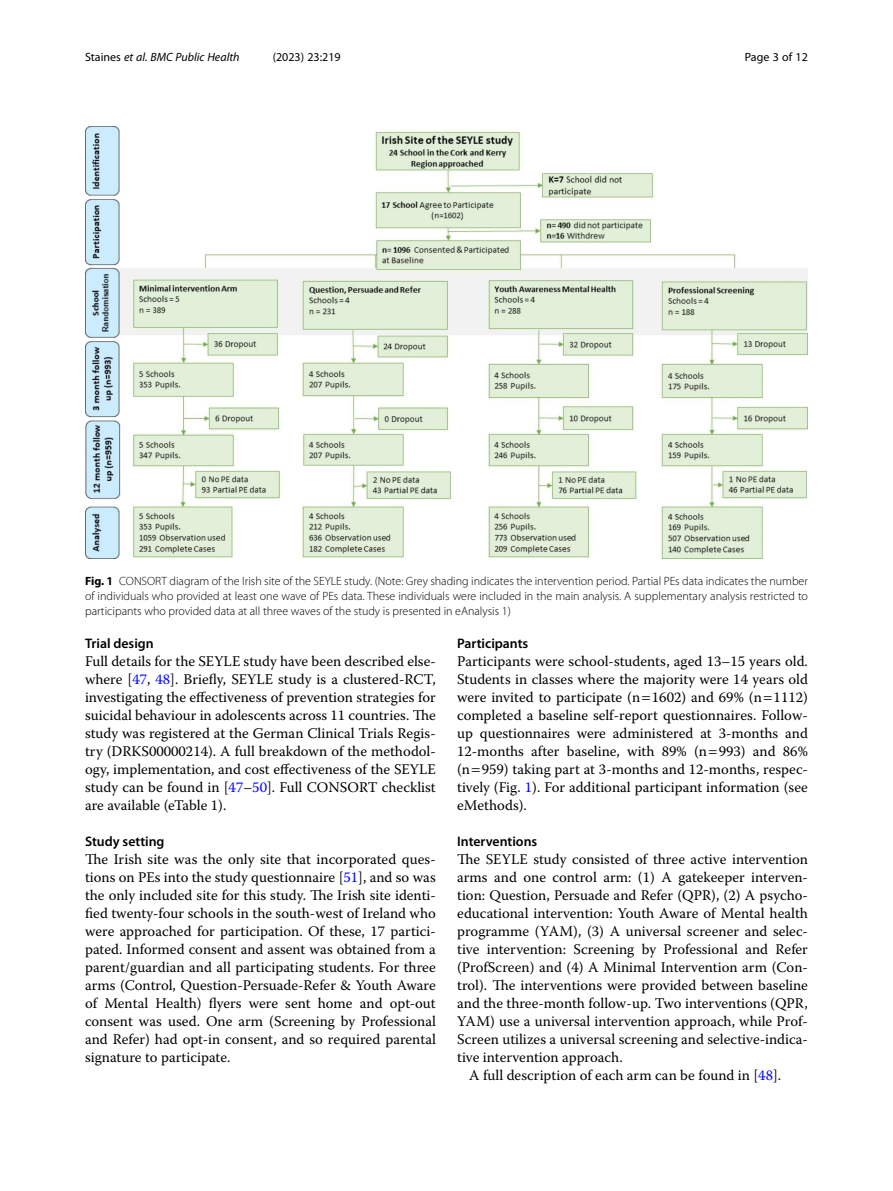
<style>
.page{position:relative;width:893px;height:1191px;background:#fff}
.page>*{position:absolute;margin:0;border:0;box-sizing:border-box;transform-origin:0 0}
.Body_Text{font:14.7px/18px "Warnock Pro";color:#000;text-align:justify}
.Body_Text_Indent{font:14.7px "Warnock Pro";color:#000}
.Head_2{font:600 13.8px "Myriad Pro";color:#000}
.Figure_Caption{font:300 12px/15px "Myriad Pro";color:#000;text-align:justify}
.t1{font:italic 12px "Myriad Pro";color:#000}
.t2{font:12px "Myriad Pro";color:#000}
.s1{font-style:normal}
.s2{font-weight:700}
.s3{color:#00f}
</style>
<div class="page">
<img style="left:85px;top:126px;width:723px;height:432px">
<p class="t1" style="left:85px;top:50px;width:156px"><span class="s1">Staines</span> et al. BMC Public Health</p>
<p class="t2" style="left:273px;top:50px;width:70px">(2023) 23:219</p>
<p class="t2" style="left:745px;top:50px;width:65px">Page 3 of 12</p>
<p class="Figure_Caption" style="left:85px;top:574px;width:724px"><span class="s2">Fig. 1</span> CONSORT diagram of the Irish site of the SEYLE study. (Note: Grey shading indicates the intervention period. Partial PEs data indicates the number of individuals who provided at least one wave of PEs data. These individuals were included in the main analysis. A supplementary analysis restricted to participants who provided data at all three waves of the study is presented in eAnalysis 1)</p>
<p class="Head_2" style="left:85px;top:635px;width:70px">Trial design</p>
<p class="Body_Text" style="left:85px;top:652px;width:352px">Full details for the SEYLE study have been described else&shy;where [<span class="s3">47</span>, <span class="s3">48</span>]. Briefly, SEYLE study is a clustered-RCT, investigating the effectiveness of prevention strategies for suicidal behaviour in adolescents across 11 countries. The study was registered at the German Clinical Trials Regis&shy;try (DRKS00000214). A full breakdown of the methodol&shy;ogy, implementation, and cost effectiveness of the SEYLE study can be found in [<span class="s3">47</span>–<span class="s3">50</span>]. Full CONSORT checklist are available (eTable 1).</p>
<p class="Head_2" style="left:85px;top:833px;width:81px">Study setting</p>
<p class="Body_Text" style="left:85px;top:850px;width:352px">The Irish site was the only site that incorporated ques&shy;tions on PEs into the study questionnaire [<span class="s3">51</span>], and so was the only included site for this study. The Irish site identi&shy;fied twenty-four schools in the south-west of Ireland who were approached for participation. Of these, 17 partici&shy;pated. Informed consent and assent was obtained from a parent/guardian and all participating students. For three arms (Control, Question-Persuade-Refer &amp; Youth Aware of Mental Health) flyers were sent home and opt-out consent was used. One arm (Screening by Professional and Refer) had opt-in consent, and so required parental signature to participate.</p>
<p class="Head_2" style="left:457px;top:635px;width:73px">Participants</p>
<p class="Body_Text" style="left:457px;top:652px;width:352px">Participants were school-students, aged 13–15 years old.<br>Students in classes where the majority were 14 years old were invited to participate (n 1602) and 69% (n 1112) completed a baseline self-report questionnaires. Follow&shy;up questionnaires were administered at 3-months and 12-months after baseline, with 89% (n 993) and 86% (n 959) taking part at 3-months and 12-months, respec&shy;tively (Fig. <span class="s3">1</span>). For additional participant information (see eMethods).</p>
<p class="Head_2" style="left:457px;top:833px;width:82px">Interventions</p>
<p class="Body_Text" style="left:457px;top:850px;width:352px">The SEYLE study consisted of three active intervention arms and one control arm: (1) A gatekeeper interven&shy;tion: Question, Persuade and Refer (QPR), (2) A psycho&shy;educational intervention: Youth Aware of Mental health programme (YAM), (3) A universal screener and selec&shy;tive intervention: Screening by Professional and Refer (ProfScreen) and (4) A Minimal Intervention arm (Con&shy;trol). The interventions were provided between baseline and the three-month follow-up. Two interventions (QPR, YAM) use a universal intervention approach, while Prof-Screen utilizes a universal screening and selective-indica&shy;tive intervention approach.</p>
<p class="Body_Text_Indent" style="left:469px;top:1066px;width:314px">A full description of each arm can be found in [<span class="s3">48</span>].</p>
</div>
